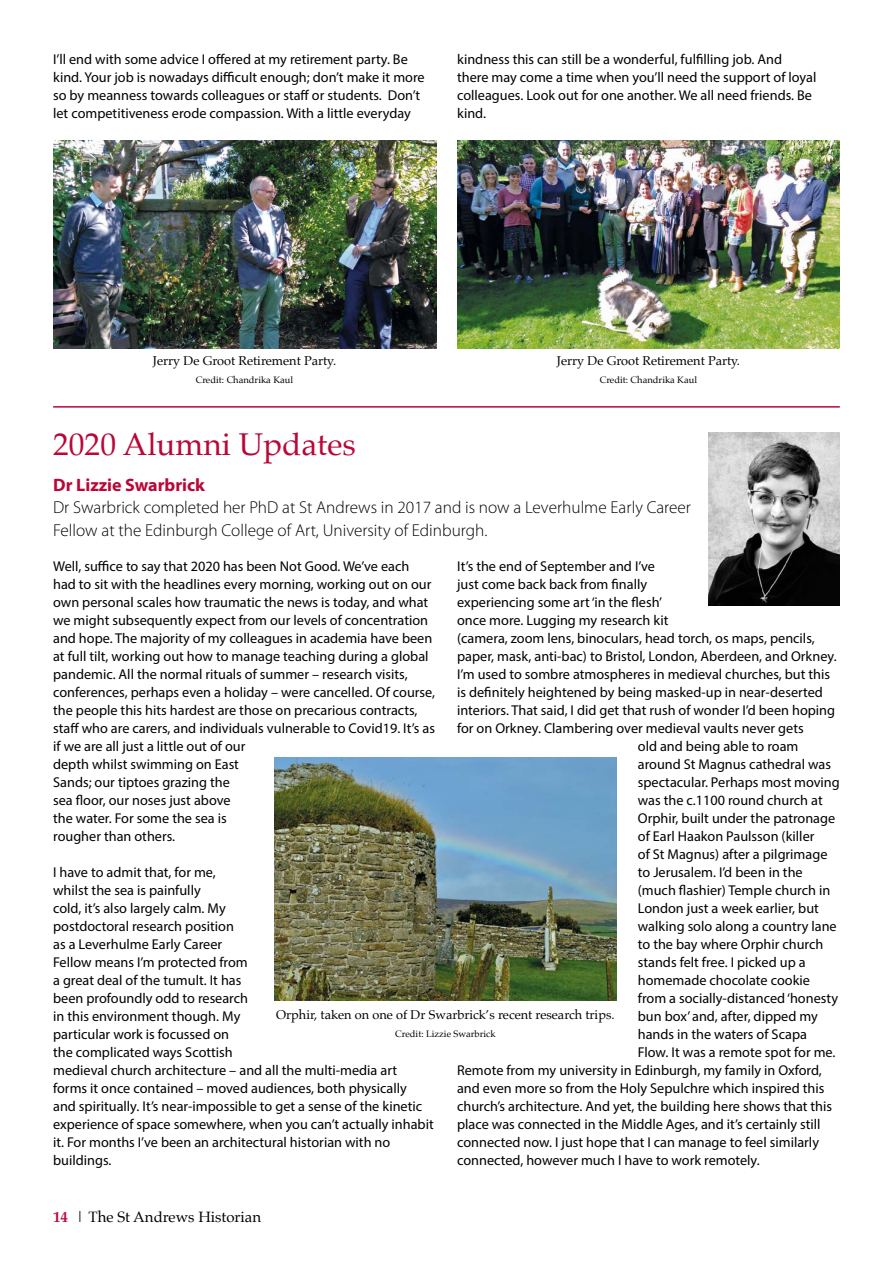
<style>
.page{position:relative;width:893px;height:1263px;background:#fff}
.page>*{position:absolute;margin:0;border:0;box-sizing:border-box;transform-origin:0 0}
.Head{font:31.5px "Palatino";color:#b90738}
.t1{font:700 18px "Myriad Pro";color:#b90738}
.Intro{font:300 17.25px/22.5px "Myriad Pro";color:#000}
.t2{font:15px "Palatino";color:#000}
.t3{font:14.25px/18px "Myriad Pro";color:#000}
.t4{font:12.75px "Palatino";color:#000}
.t5{font:9.3px "Palatino";color:#000}
.s1{font-weight:700;color:#b90738}
</style>
<div class="page">
<img style="left:53px;top:140px;width:383px;height:208px">
<img style="left:457px;top:140px;width:383px;height:209px">
<img style="left:708px;top:433px;width:132px;height:173px">
<hr style="left:53px;top:406px;width:787px;height:2px;background:#b90738">
<img style="left:274px;top:757px;width:343px;height:243px">
<p class="t3" style="left:53px;top:50px;width:373px">I’ll end with some advice I offered at my retirement party. Be kind. Your job is nowadays difficult enough; don’t make it more so by meanness towards colleagues or staff or students. Don’t let competitiveness erode compassion. With a little everyday</p>
<p class="t3" style="left:457px;top:50px;width:361px">kindness this can still be a wonderful, fulfilling job. And there may come a time when you’ll need the support of loyal colleagues. Look out for one another. We all need friends. Be kind.</p>
<p class="t4" style="left:153px;top:350px;width:185px">Jerry De Groot Retirement Party.</p>
<p class="t5" style="left:196px;top:372px;width:99px">Credit: Chandrika Kaul</p>
<p class="t4" style="left:557px;top:350px;width:185px">Jerry De Groot Retirement Party.</p>
<p class="t5" style="left:600px;top:372px;width:99px">Credit: Chandrika Kaul</p>
<h2 class="Head" style="left:53px;top:418px;width:304px">2020 Alumni Updates</h2>
<p class="t1" style="left:53px;top:473px;width:153px">Dr Lizzie Swarbrick</p>
<p class="Intro" style="left:53px;top:496px;width:639px">Dr Swarbrick completed her PhD at St Andrews in 2017 and is now a Leverhulme Early Career<br>Fellow at the Edinburgh College of Art, University of Edinburgh.</p>
<p class="t3" style="left:53px;top:557px;width:383px">Well, suffice to say that 2020 has been Not Good. We’ve each had to sit with the headlines every morning, working out on our own personal scales how traumatic the news is today, and what we might subsequently expect from our levels of concentration and hope. The majority of my colleagues in academia have been at full tilt, working out how to manage teaching during a global pandemic. All the normal rituals of summer – research visits, conferences, perhaps even a holiday – were cancelled. Of course, the people this hits hardest are those on precarious contracts, staff who are carers, and individuals vulnerable to Covid19. It’s as if we are all just a little out of our<br>depth whilst swimming on East<br>Sands; our tiptoes grazing the<br>sea floor, our noses just above<br>the water. For some the sea is<br>rougher than others.</p>
<p class="t3" style="left:53px;top:863px;width:382px">I have to admit that, for me,<br>whilst the sea is painfully<br>cold, it’s also largely calm. My<br>postdoctoral research position<br>as a Leverhulme Early Career<br>Fellow means I’m protected from<br>a great deal of the tumult. It has<br>been profoundly odd to research<br>in this environment though. My<br>particular work is focussed on<br>the complicated ways Scottish<br>medieval church architecture – and all the multi-media art forms it once contained – moved audiences, both physically<br>and spiritually. It’s near-impossible to get a sense of the kinetic experience of space somewhere, when you can’t actually inhabit it. For months I’ve been an architectural historian with no buildings.</p>
<p class="t3" style="left:457px;top:557px;width:199px">It’s the end of September and I’ve</p>
<p class="t3" style="left:457px;top:575px;width:192px">just come back back from finally</p>
<p class="t3" style="left:457px;top:593px;width:206px">experiencing some art ‘in the flesh’</p>
<p class="t3" style="left:457px;top:611px;width:213px">once more. Lugging my research kit</p>
<p class="t3" style="left:457px;top:629px;width:359px">(camera, zoom lens, binoculars, head torch, os maps, pencils,</p>
<p class="t3" style="left:457px;top:647px;width:381px">paper, mask, anti-bac) to Bristol, London, Aberdeen, and Orkney.</p>
<p class="t3" style="left:457px;top:665px;width:374px">I’m used to sombre atmospheres in medieval churches, but this</p>
<p class="t3" style="left:457px;top:683px;width:367px">is definitely heightened by being masked-up in near-deserted</p>
<p class="t3" style="left:457px;top:701px;width:380px">interiors. That said, I did get that rush of wonder I’d been hoping</p>
<p class="t3" style="left:457px;top:719px;width:348px">for on Orkney. Clambering over medieval vaults never gets</p>
<p class="t3" style="left:638px;top:737px;width:162px">old and being able to roam</p>
<p class="t3" style="left:638px;top:755px;width:195px">around St Magnus cathedral was</p>
<p class="t3" style="left:638px;top:773px;width:203px">spectacular. Perhaps most moving</p>
<p class="t3" style="left:638px;top:791px;width:186px">was the c.1100 round church at</p>
<p class="t3" style="left:638px;top:809px;width:199px">Orphir, built under the patronage</p>
<p class="t3" style="left:638px;top:827px;width:178px">of Earl Haakon Paulsson (killer</p>
<p class="t3" style="left:638px;top:845px;width:191px">of St Magnus) after a pilgrimage</p>
<p class="t3" style="left:638px;top:863px;width:166px">to Jerusalem. I’d been in the</p>
<p class="t3" style="left:638px;top:881px;width:194px">(much flashier) Temple church in</p>
<p class="t3" style="left:638px;top:899px;width:183px">London just a week earlier, but</p>
<p class="t3" style="left:638px;top:917px;width:200px">walking solo along a country lane</p>
<p class="t3" style="left:638px;top:935px;width:187px">to the bay where Orphir church</p>
<p class="t3" style="left:638px;top:953px;width:169px">stands felt free. I picked up a</p>
<p class="t3" style="left:638px;top:971px;width:174px">homemade chocolate cookie</p>
<p class="t3" style="left:638px;top:989px;width:202px">from a socially-distanced ‘honesty</p>
<p class="t3" style="left:638px;top:1007px;width:181px">bun box’ and, after, dipped my</p>
<p class="t3" style="left:638px;top:1025px;width:171px">hands in the waters of Scapa</p>
<p class="t3" style="left:638px;top:1043px;width:199px">Flow. It was a remote spot for me.</p>
<p class="t3" style="left:457px;top:1061px;width:366px">Remote from my university in Edinburgh, my family in Oxford,</p>
<p class="t3" style="left:457px;top:1079px;width:369px">and even more so from the Holy Sepulchre which inspired this</p>
<p class="t3" style="left:457px;top:1097px;width:377px">church’s architecture. And yet, the building here shows that this</p>
<p class="t3" style="left:457px;top:1115px;width:365px">place was connected in the Middle Ages, and it’s certainly still</p>
<p class="t3" style="left:457px;top:1133px;width:363px">connected now. I just hope that I can manage to feel similarly</p>
<p class="t3" style="left:457px;top:1151px;width:304px">connected, however much I have to work remotely.</p>
<p class="t4" style="left:276px;top:1004px;width:340px">Orphir, taken on one of Dr Swarbrick’s recent research trips.</p>
<p class="t5" style="left:395px;top:1026px;width:102px">Credit: Lizzie Swarbrick</p>
<p class="t2" style="left:53px;top:1204px;width:209px"><span class="s1">14</span> | The St Andrews Historian</p>
</div>
